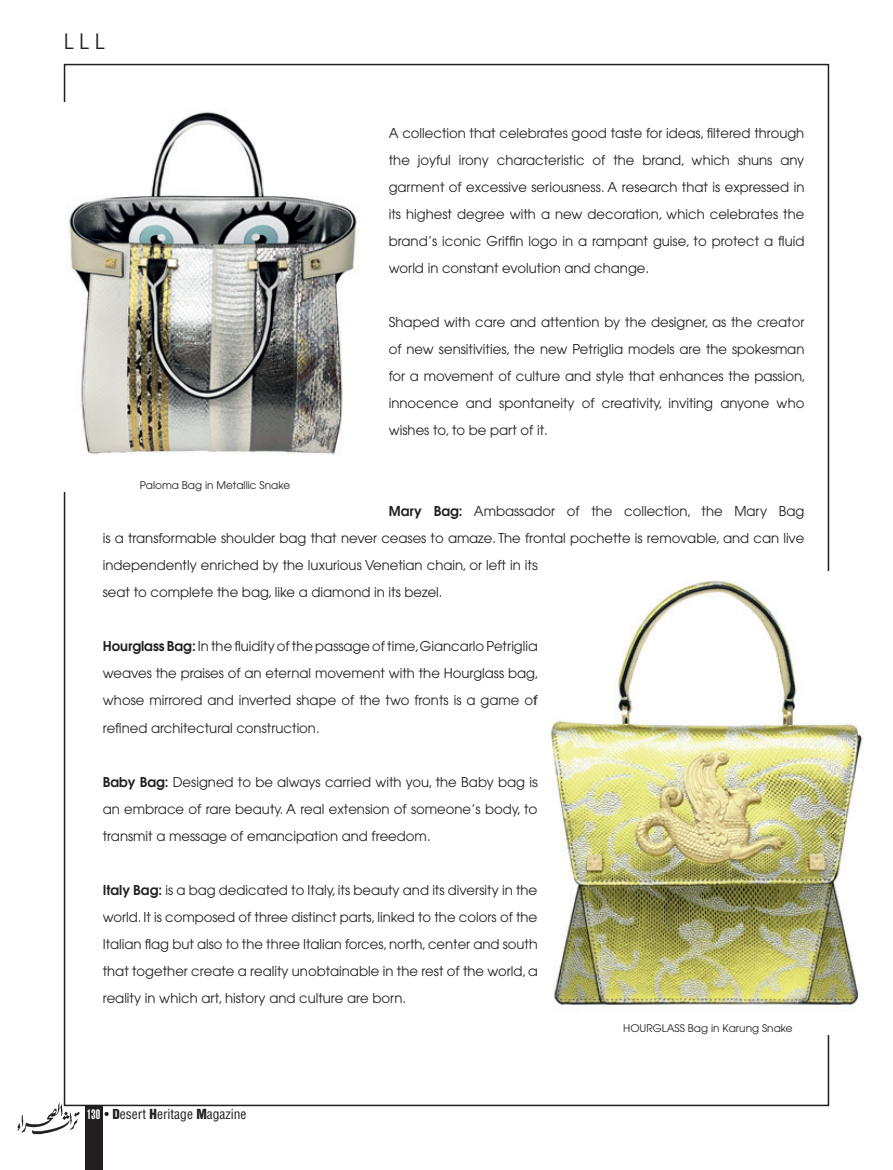
<style>
.page{position:relative;width:893px;height:1170px;background:#fff}
.page>*{position:absolute;margin:0;border:0;box-sizing:border-box;transform-origin:0 0}
.t1{font:21px "Avant Garde";color:#231f20}
.t2{font:13.5px/27px "Avant Garde";color:#231f20;text-align:justify}
.t3{font:condensed 13.5px "Helvetica";color:#231f20}
.t4{font:10.5px "Avant Garde";color:#231f20}
.s1{font-weight:600}
.s2{font-weight:900;font-stretch:extra-condensed;color:#fff}
.s3{font-weight:900}
</style>
<div class="page">
<img style="left:67px;top:111px;width:290px;height:344px">
<div style="left:85px;top:1106px;width:17px;height:63px;background:#231f20"></div>
<img style="left:17px;top:1102px;width:68px;height:33px">
<img style="left:551px;top:565px;width:312px;height:440px">
<h1 class="t1" style="left:64px;top:29px;width:42px">L L L</h1>
<p class="t4" style="left:140px;top:479px;width:152px">Paloma Bag in Metallic Snake</p>
<p class="t2" style="left:389px;top:120px;width:417px">A collection that celebrates good taste for ideas, filtered through the joyful irony characteristic of the brand, which shuns any garment of excessive seriousness. A research that is expressed in its highest degree with a new decoration, which celebrates the brand’s iconic Griffin logo in a rampant guise, to protect a fluid world in constant evolution and change.</p>
<p class="t2" style="left:389px;top:309px;width:418px">Shaped with care and attention by the designer, as the creator of new sensitivities, the new Petriglia models are the spokesman for a movement of culture and style that enhances the passion, innocence and spontaneity of creativity, inviting anyone who wishes to, to be part of it.</p>
<p class="t2" style="left:103px;top:498px;width:703px;text-align:left;text-indent:286px"><span class="s1">Mary Bag:</span> Ambassador of the collection, the Mary Bag is a transformable shoulder bag that never ceases to amaze. The frontal pochette is removable, and can live independently enriched by the luxurious Venetian chain, or left in its<br>seat to complete the bag, like a diamond in its bezel.</p>
<p class="t2" style="left:103px;top:633px;width:437px"><span class="s1">Hourglass Bag:</span> In the fluidity of the passage of time,Giancarlo Petriglia weaves the praises of an eternal movement with the Hourglass bag, whose mirrored and inverted shape of the two fronts is a game of refined architectural construction.</p>
<p class="t2" style="left:103px;top:768px;width:436px"><span class="s1">Baby Bag:</span> Designed to be always carried with you, the Baby bag is an embrace of rare beauty. A real extension of someone’s body, to transmit a message of emancipation and freedom.</p>
<p class="t2" style="left:103px;top:876px;width:436px"><span class="s1">Italy Bag:</span> is a bag dedicated to Italy, its beauty and its diversity in the world. It is composed of three distinct parts, linked to the colors of the Italian flag but also to the three Italian forces, north, center and south that together create a reality unobtainable in the rest of the world, a reality in which art, history and culture are born.</p>
<p class="t3" style="left:87px;top:1105px;width:161px"><span class="s2">130</span> • <span class="s3">D</span>esert <span class="s3">H</span>eritage <span class="s3">M</span>agazine</p>
<p class="t4" style="left:623px;top:1021px;width:171px">HOURGLASS Bag in Karung Snake</p>
</div>
